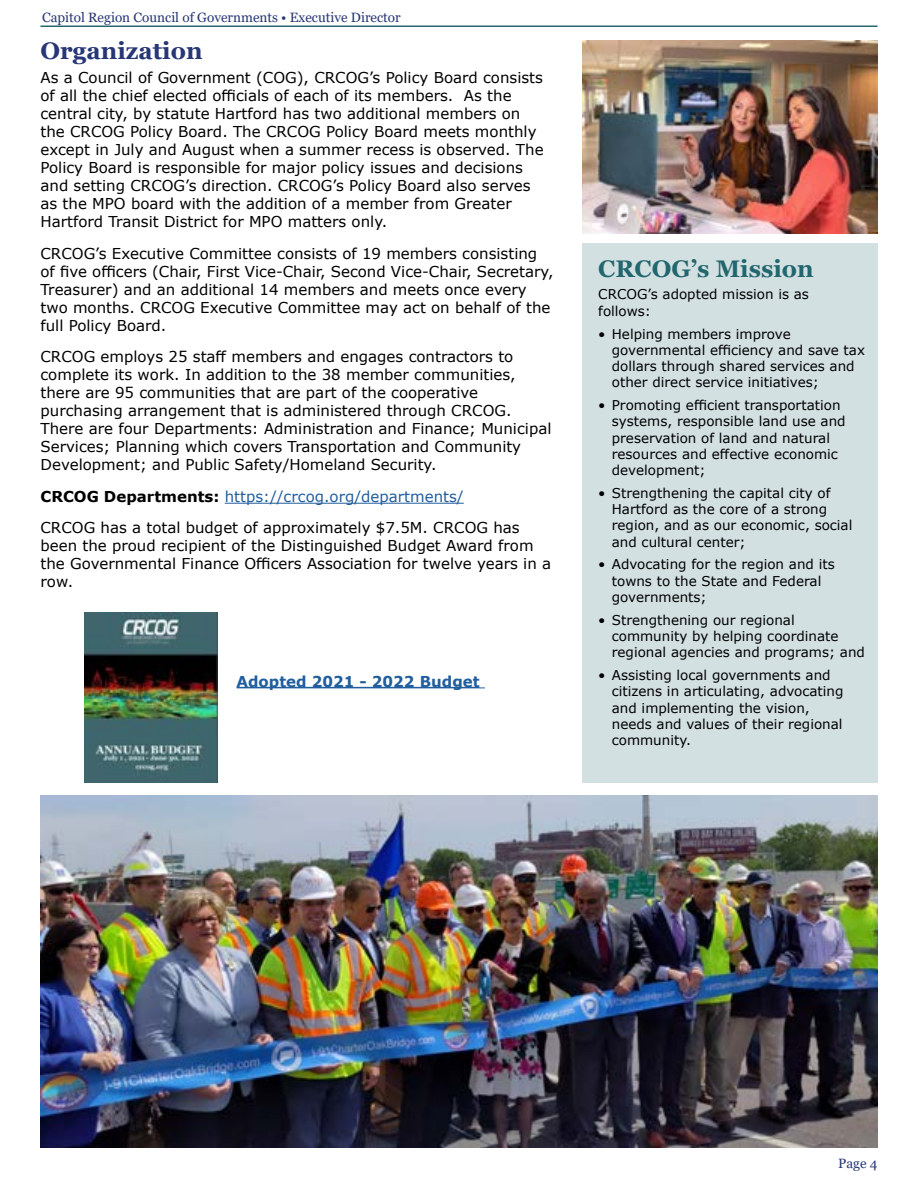
<style>
.page{position:relative;width:918px;height:1188px;background:#fff}
.page>*{position:absolute;margin:0;border:0;box-sizing:border-box;transform-origin:0 0}
.t1{font:700 24px "Georgia";color:#22666e}
.t2{font:700 24px "Georgia";color:#263676}
.t3{font:15px/18px "Verdana";color:#000}
.t4{font:700 15px "Verdana";color:#215e9e}
.t5{font:13.5px/16.2px "Verdana";color:#000}
.t6{font:13.5px "Georgia";color:#263676}
.s1{font-weight:700}
.s2{color:#215e9e}
</style>
<div class="page">
<hr style="left:225px;top:503px;width:239px;height:1px;background:#215e9e">
<img style="left:582px;top:40px;width:296px;height:193px">
<img style="left:40px;top:796px;width:837px;height:352px">
<div style="left:582px;top:243px;width:296px;height:540px;background:#d3e0e2"></div>
<img style="left:84px;top:613px;width:134px;height:170px">
<hr style="left:237px;top:687px;width:243px;height:1px;background:#215e9e">
<hr style="left:40px;top:26px;width:838px;height:1px;background:#22666e">
<p class="t6" style="left:42px;top:9px;width:360px">Capitol Region Council of Governments • Executive Director</p>
<h1 class="t2" style="left:40px;top:35px;width:164px">Organization</h1>
<p class="t3" style="left:40px;top:69px;width:505px">As a Council of Government (COG), CRCOG’s Policy Board consists of all the chief elected officials of each of its members. As the central city, by statute Hartford has two additional members on the CRCOG Policy Board. The CRCOG Policy Board meets monthly except in July and August when a summer recess is observed. The Policy Board is responsible for major policy issues and decisions and setting CRCOG’s direction. CRCOG’s Policy Board also serves as the MPO board with the addition of a member from Greater Hartford Transit District for MPO matters only.</p>
<p class="t3" style="left:40px;top:244px;width:515px">CRCOG’s Executive Committee consists of 19 members consisting of five officers (Chair, First Vice-Chair, Second Vice-Chair, Secretary, Treasurer) and an additional 14 members and meets once every two months. CRCOG Executive Committee may act on behalf of the full Policy Board.</p>
<p class="t3" style="left:40px;top:348px;width:512px">CRCOG employs 25 staff members and engages contractors to complete its work. In addition to the 38 member communities, there are 95 communities that are part of the cooperative purchasing arrangement that is administered through CRCOG.<br>There are four Departments: Administration and Finance; Municipal Services; Planning which covers Transportation and Community Development; and Public Safety/Homeland Security.</p>
<p class="t3" style="left:40px;top:481px;width:481px;line-height:31.5px"><span class="s1">CRCOG Departments:</span> <span class="s2">https://crcog.org/departments/<br></span>CRCOG has a total budget of approximately $7.5M. CRCOG has</p>
<p class="t3" style="left:40px;top:537px;width:512px">been the proud recipient of the Distinguished Budget Award from the Governmental Finance Officers Association for twelve years in a row.</p>
<p class="t4" style="left:237px;top:671px;width:245px">Adopted 2021 - 2022 Budget</p>
<h1 class="t1" style="left:598px;top:253px;width:217px">CRCOG’s Mission</h1>
<p class="t5" style="left:598px;top:286px;width:212px">CRCOG’s adopted mission is as follows:</p>
<p class="t5" style="left:612px;top:325px;width:255px;text-indent:-14px">• Helping members improve governmental efficiency and save tax dollars through shared services and other direct service initiatives;</p>
<p class="t5" style="left:612px;top:397px;width:235px;text-indent:-14px">• Promoting efficient transportation systems, responsible land use and preservation of land and natural resources and effective economic development;</p>
<p class="t5" style="left:612px;top:485px;width:242px;text-indent:-14px">• Strengthening the capital city of<br>Hartford as the core of a strong region, and as our economic, social and cultural center;</p>
<p class="t5" style="left:612px;top:556px;width:224px;text-indent:-14px">• Advocating for the region and its towns to the State and Federal governments;</p>
<p class="t5" style="left:612px;top:612px;width:255px;text-indent:-14px">• Strengthening our regional community by helping coordinate regional agencies and programs; and</p>
<p class="t5" style="left:612px;top:667px;width:233px;text-indent:-14px">• Assisting local governments and citizens in articulating, advocating and implementing the vision, needs and values of their regional community.</p>
<p class="t6" style="left:838px;top:1155px;width:41px">Page 4</p>
</div>
